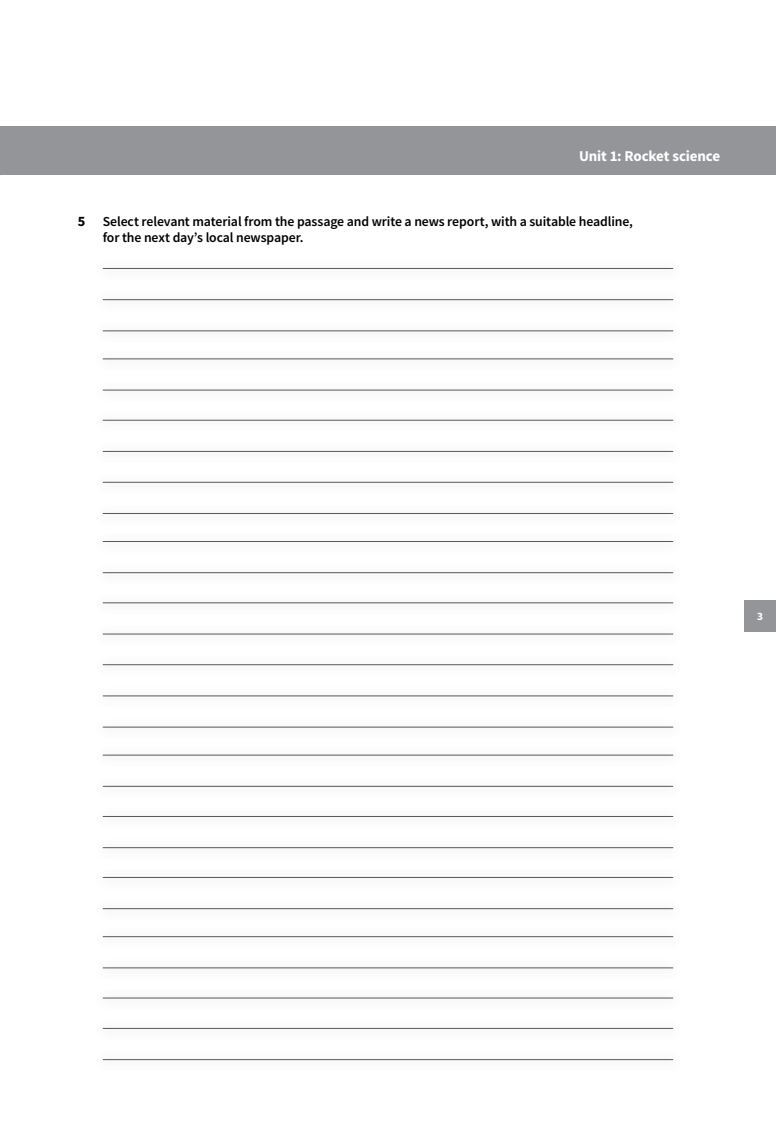
<style>
.page{position:relative;width:776px;height:1144px;background:#fff}
.page>*{position:absolute;margin:0;border:0;box-sizing:border-box;transform-origin:0 0}
.t1{font:700 15px "Source Sans Pro";letter-spacing:-.015em;color:#fff}
.t2{font:600 13.75px/16.2px "Source Sans Pro";letter-spacing:-.01em;color:#000}
.t3{font:700 11.25px "Source Sans Pro";color:#fff}
.s1{font-weight:700;font-size:14.38px}
</style>
<div class="page">
<div style="left:744px;top:599px;width:32px;height:32px;background:#939598"></div>
<div style="left:0;top:126px;width:776px;height:49px;background:#939598"></div>
<hr style="left:103px;top:664px;width:570px;height:1px;background:#58585a">
<hr style="left:103px;top:754px;width:570px;height:1px;background:#58585a">
<hr style="left:103px;top:936px;width:570px;height:1px;background:#58585a">
<hr style="left:103px;top:695px;width:570px;height:1px;background:#58585a">
<hr style="left:103px;top:877px;width:570px;height:1px;background:#58585a">
<hr style="left:103px;top:785px;width:570px;height:1px;background:#58585a">
<hr style="left:103px;top:967px;width:570px;height:1px;background:#58585a">
<hr style="left:103px;top:816px;width:570px;height:1px;background:#58585a">
<hr style="left:103px;top:997px;width:570px;height:1px;background:#58585a">
<img style="left:102px;top:1028px;width:572px;height:1px">
<hr style="left:103px;top:1027px;width:570px;height:1px;background:#58585a">
<hr style="left:103px;top:726px;width:570px;height:1px;background:#58585a">
<hr style="left:103px;top:908px;width:570px;height:1px;background:#58585a">
<hr style="left:103px;top:847px;width:570px;height:1px;background:#58585a">
<hr style="left:103px;top:1059px;width:570px;height:1px;background:#58585a">
<hr style="left:103px;top:268px;width:570px;height:1px;background:#58585a">
<hr style="left:103px;top:358px;width:570px;height:1px;background:#58585a">
<hr style="left:103px;top:541px;width:570px;height:1px;background:#58585a">
<hr style="left:103px;top:299px;width:570px;height:1px;background:#58585a">
<hr style="left:103px;top:482px;width:570px;height:1px;background:#58585a">
<hr style="left:103px;top:389px;width:570px;height:1px;background:#58585a">
<hr style="left:103px;top:572px;width:570px;height:1px;background:#58585a">
<hr style="left:103px;top:420px;width:570px;height:1px;background:#58585a">
<hr style="left:103px;top:602px;width:570px;height:1px;background:#58585a">
<hr style="left:103px;top:330px;width:570px;height:1px;background:#58585a">
<hr style="left:103px;top:513px;width:570px;height:1px;background:#58585a">
<hr style="left:103px;top:451px;width:570px;height:1px;background:#58585a">
<hr style="left:103px;top:633px;width:570px;height:1px;background:#58585a">
<p class="t1" style="left:579px;top:146px;width:143px">Unit 1: Rocket science</p>
<p class="t2" style="left:103px;top:213px;width:532px;text-indent:-25px"><span class="s1">5</span> Select relevant material from the passage and write a news report, with a suitable headline, for the next day’s local newspaper.</p>
<p class="t3" style="left:757px;top:608px;width:7px">3</p>
</div>
